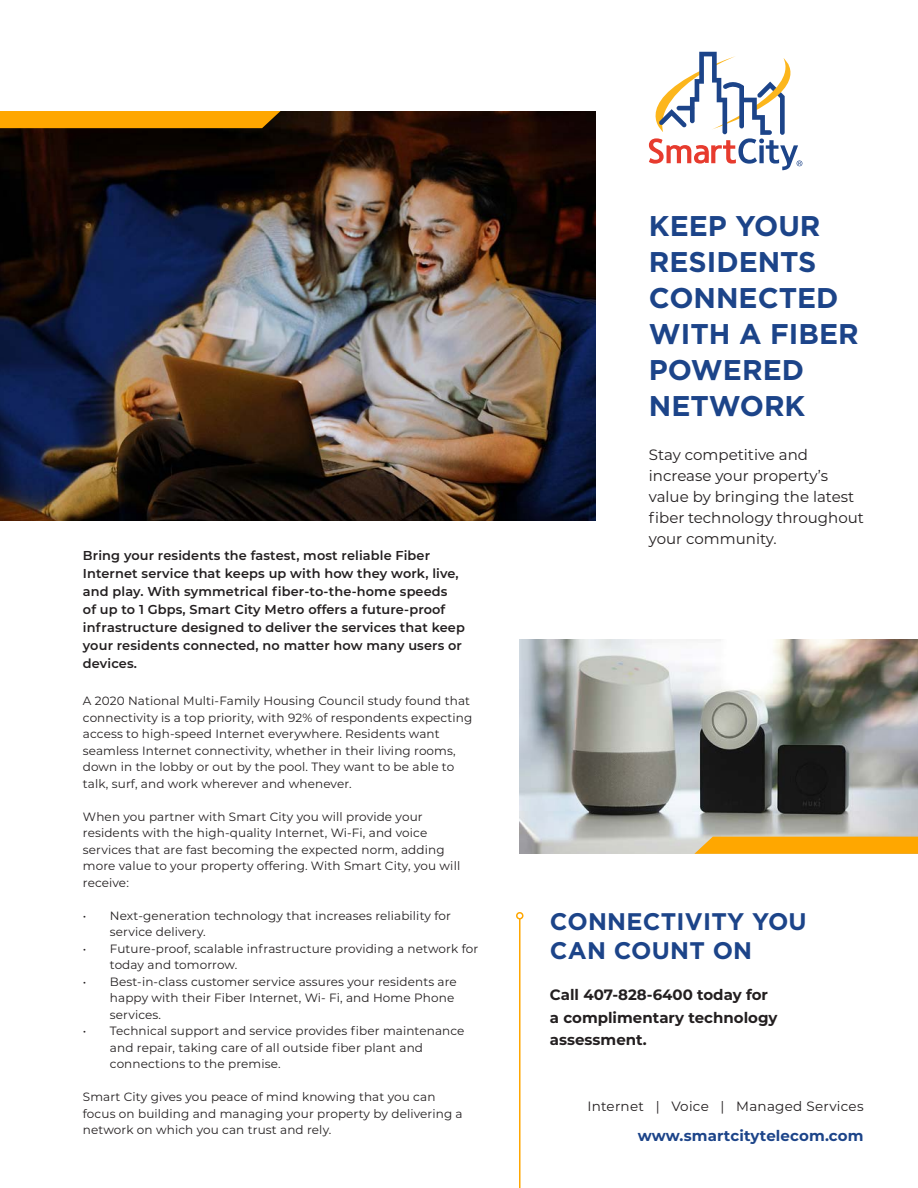
<style>
.page{position:relative;width:918px;height:1188px;background:#fff}
.page>*{position:absolute;margin:0;border:0;box-sizing:border-box;transform-origin:0 0}
.t1{font:700 28.5px/36px "Gotham";color:#1c4489}
.t2{font:700 24px/28.8px "Gotham";letter-spacing:.01em;color:#1c4489}
.t3{font:15px/21px "Montserrat";color:#231f20}
.t4{font:700 15px/22.5px "Montserrat";color:#231f20}
.t5{font:700 15px "Montserrat";letter-spacing:.01em;color:#1c4489}
.t6{font:13.5px "Montserrat";letter-spacing:.02em;color:#231f20}
.t7{font:600 12.9px/18px "Montserrat";letter-spacing:.01em;color:#231f20}
.t8{font:12px/16.5px "Montserrat";letter-spacing:.01em;color:#231f20}
</style>
<div class="page">
<img style="left:0;top:112px;width:595px;height:408px">
<img style="left:520px;top:640px;width:398px;height:214px">
<svg style="left:648px;top:52px;width:155px;height:118px"></svg>
<div style="left:0;top:111px;width:281px;height:17px;background:#ffa700"></div>
<hr style="left:519px;top:919px;width:2px;height:269px;background:#ffa700">
<div style="left:516px;top:912px;width:8px;height:8px;border:2px solid #ffa700;border-radius:50%"></div>
<svg style="left:694px;top:837px;width:224px;height:17px;background:#fca90b"></svg>
<p class="t7" style="left:83px;top:546px;width:384px">Bring your residents the fastest, most reliable Fiber Internet service that keeps up with how they work, live, and play. With symmetrical fiber-to-the-home speeds<br>of up to 1 Gbps, Smart City Metro offers a future-proof infrastructure designed to deliver the services that keep your residents connected, no matter how many users or devices.</p>
<p class="t8" style="left:83px;top:693px;width:391px">A 2020 National Multi-Family Housing Council study found that connectivity is a top priority, with 92% of respondents expecting access to high-speed Internet everywhere. Residents want seamless Internet connectivity, whether in their living rooms, down in the lobby or out by the pool. They want to be able to talk, surf, and work wherever and whenever.</p>
<p class="t8" style="left:83px;top:808px;width:379px">When you partner with Smart City you will provide your residents with the high-quality Internet, Wi-Fi, and voice services that are fast becoming the expected norm, adding more value to your property offering. With Smart City, you will receive:</p>
<p class="t8" style="left:110px;top:907px;width:343px;text-indent:-27px">• Next-generation technology that increases reliability for service delivery.</p>
<p class="t8" style="left:110px;top:940px;width:370px;text-indent:-27px">• Future-proof, scalable infrastructure providing a network for today and tomorrow.</p>
<p class="t8" style="left:110px;top:973px;width:348px;text-indent:-27px">• Best-in-class customer service assures your residents are happy with their Fiber Internet, Wi- Fi, and Home Phone services.</p>
<p class="t8" style="left:110px;top:1023px;width:356px;text-indent:-27px">• Technical support and service provides fiber maintenance and repair, taking care of all outside fiber plant and connections to the premise.</p>
<p class="t8" style="left:83px;top:1089px;width:381px">Smart City gives you peace of mind knowing that you can focus on building and managing your property by delivering a network on which you can trust and rely.</p>
<p class="t1" style="left:649px;top:208px;width:211px">KEEP YOUR<br>RESIDENTS<br>CONNECTED<br>WITH A FIBER<br>POWERED<br>NETWORK</p>
<p class="t3" style="left:649px;top:444px;width:217px">Stay competitive and increase your property’s value by bringing the latest fiber technology throughout your community.</p>
<p class="t2" style="left:550px;top:907px;width:258px">CONNECTIVITY YOU<br>CAN COUNT ON</p>
<p class="t4" style="left:550px;top:983px;width:229px">Call 407-828-6400 today for a complimentary technology assessment.</p>
<p class="t6" style="left:587px;top:1097px;width:278px">Internet | Voice | Managed Services</p>
<p class="t5" style="left:638px;top:1125px;width:227px">www.smartcitytelecom.com</p>
</div>
